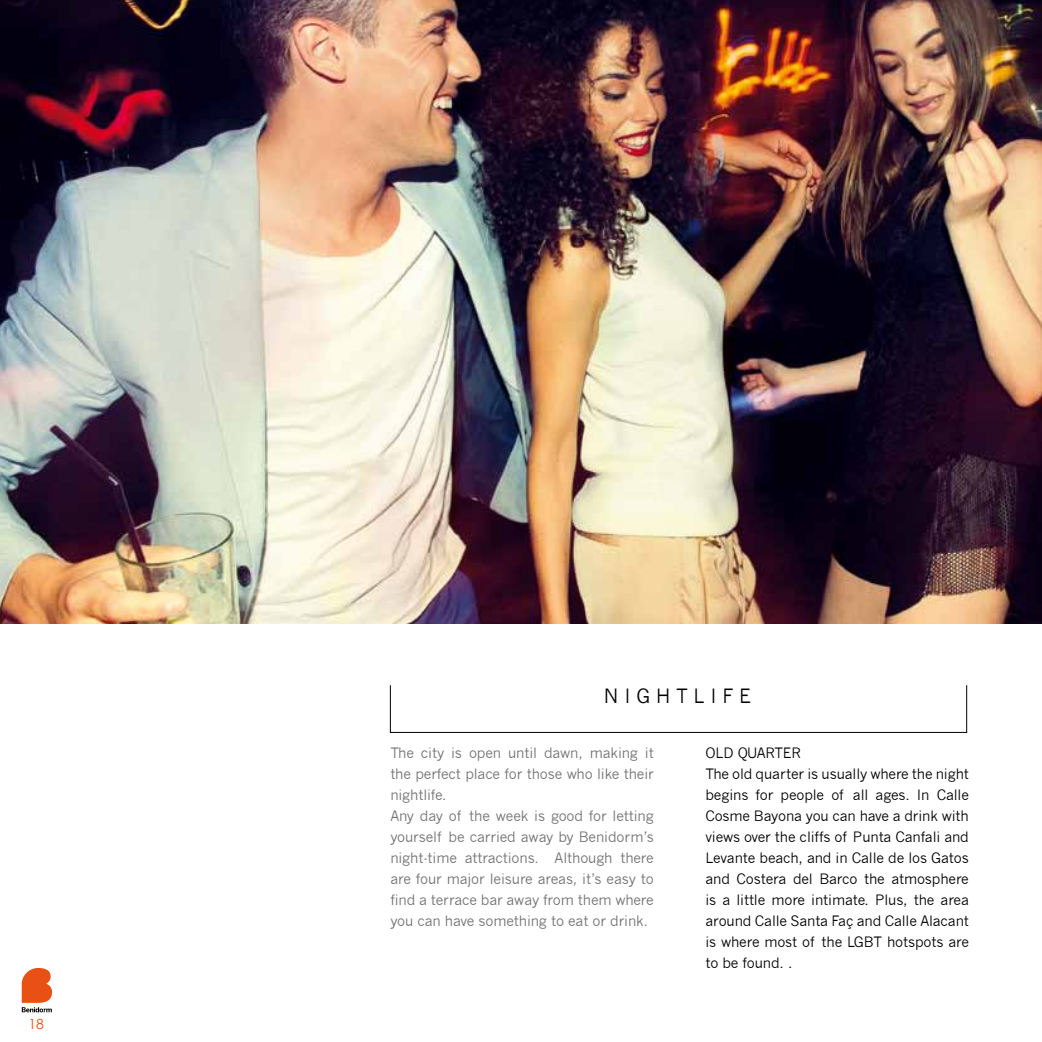
<style>
.page{position:relative;width:1042px;height:1042px;background:#fff}
.page>*{position:absolute;margin:0;border:0;box-sizing:border-box;transform-origin:0 0}
.t1{font:19.25px "News Gothic";letter-spacing:.3em;color:#000}
.t2{font:14px/21px "News Gothic";letter-spacing:-.01em;color:#000}
.t3{font:14px/21px "News Gothic";letter-spacing:-.01em;color:#707172}
.t4{font:14px "Century Gothic";color:#e85113}
</style>
<div class="page">
<svg style="left:22px;top:968px;width:30px;height:44px"></svg>
<div style="left:390px;top:685px;width:577px;height:48px;border:1px solid #000"></div>
<img style="left:0;top:0;width:1042px;height:624px">
<p class="t4" style="left:28px;top:1015px;width:17px">18</p>
<h1 class="t1" style="left:604px;top:684px;width:149px">NIGHTLIFE</h1>
<p class="t3" style="left:390px;top:742px;width:265px">The city is open until dawn, making it the perfect place for those who like their nightlife.<br>Any day of the week is good for letting yourself be carried away by Benidorm’s night-time attractions. Although there are four major leisure areas, it’s easy to find a terrace bar away from them where you can have something to eat or drink.</p>
<p class="t2" style="left:705px;top:742px;width:265px">OLD QUARTER<br>The old quarter is usually where the night begins for people of all ages. In Calle Cosme Bayona you can have a drink with views over the cliffs of Punta Canfali and Levante beach, and in Calle de los Gatos and Costera del Barco the atmosphere is a little more intimate. Plus, the area around Calle Santa Faç and Calle Alacant is where most of the LGBT hotspots are to be found. .</p>
</div>
